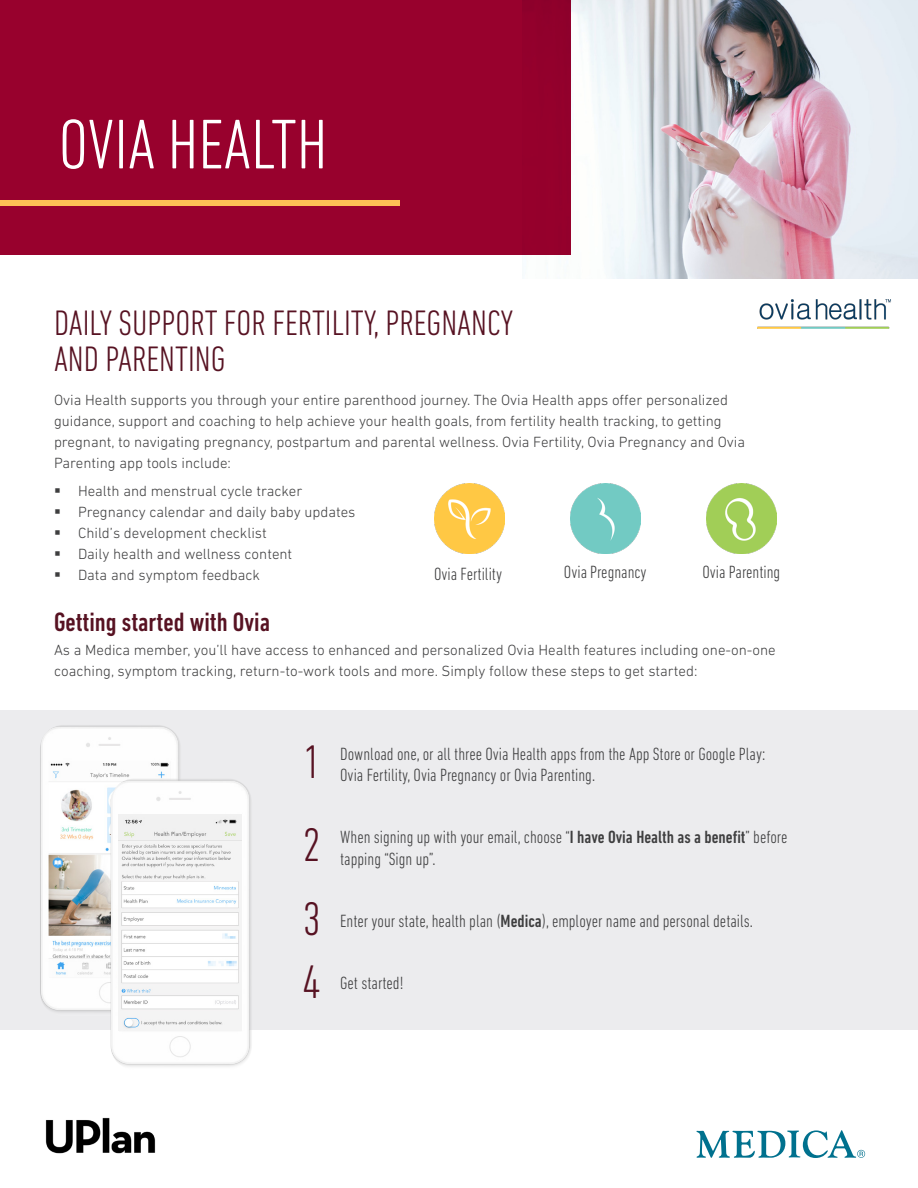
<style>
.page{position:relative;width:918px;height:1188px;background:#fff}
.page>*{position:absolute;margin:0;border:0;box-sizing:border-box;transform-origin:0 0}
.t1{font:300 condensed 71.4px "DIN Next LT Pro";color:#fff}
.t2{font:300 condensed 48px "DIN Next LT Pro";color:#571222}
.A_Head{font:300 condensed 36px/36px "DIN Next LT Pro";color:#571222}
.A_Head-2{font:500 condensed 27px "DIN Next LT Pro";color:#571222}
.A_Head-3{font:300 condensed 18px/21.6px "DIN Next LT Pro";color:#3e3e3f}
.A_Head-4{font:300 15px/21px "DIN Next LT Pro";color:#3e3e3f}
.s1{font-weight:500}
</style>
<div class="page">
<svg style="left:697px;top:1130px;width:168px;height:28px"></svg>
<img style="left:571px;top:0;width:347px;height:279px">
<div style="left:0;top:0;width:571px;height:255px;background:#98012d"></div>
<div style="left:0;top:200px;width:400px;height:6px;background:#fdc056"></div>
<img style="left:757px;top:299px;width:134px;height:30px">
<img style="left:434px;top:483px;width:70px;height:71px">
<img style="left:706px;top:483px;width:70px;height:71px">
<img style="left:570px;top:483px;width:70px;height:71px">
<div style="left:0;top:710px;width:918px;height:320px;background:#ececee"></div>
<img style="left:40px;top:725px;width:140px;height:290px">
<img style="left:111px;top:778px;width:141px;height:289px">
<img style="left:118px;top:815px;width:124px;height:215px">
<img style="left:45px;top:1117px;width:111px;height:37px">
<p class="t1" style="left:59px;top:104px;width:270px">OVIA HEALTH</p>
<p class="A_Head" style="left:54px;top:304px;width:461px">DAILY SUPPORT FOR FERTILITY, PREGNANCY<br>AND PARENTING</p>
<p class="A_Head-4" style="left:54px;top:390px;width:693px">Ovia Health supports you through your entire parenthood journey. The Ovia Health apps offer personalized guidance, support and coaching to help achieve your health goals, from fertility health tracking, to getting pregnant, to navigating pregnancy, postpartum and parental wellness. Ovia Fertility, Ovia Pregnancy and Ovia Parenting app tools include:</p>
<p class="A_Head-4" style="left:78px;top:480px;width:226px">Health and menstrual cycle tracker</p>
<p class="A_Head-4" style="left:78px;top:501px;width:279px">Pregnancy calendar and daily baby updates</p>
<p class="A_Head-4" style="left:78px;top:522px;width:190px">Child’s development checklist</p>
<p class="A_Head-4" style="left:78px;top:543px;width:216px">Daily health and wellness content</p>
<p class="A_Head-4" style="left:78px;top:564px;width:183px">Data and symptom feedback</p>
<p class="A_Head-2" style="left:54px;top:607px;width:218px">Getting started with Ovia</p>
<p class="A_Head-4" style="left:54px;top:639px;width:723px">As a Medica member, you’ll have access to enhanced and personalized Ovia Health features including one-on-one coaching, symptom tracking, return-to-work tools and more. Simply follow these steps to get started:</p>
<p class="A_Head-3" style="left:434px;top:563px;width:70px">Ovia Fertility</p>
<p class="A_Head-3" style="left:564px;top:561px;width:84px">Ovia Pregnancy</p>
<p class="A_Head-3" style="left:702px;top:561px;width:79px">Ovia Parenting</p>
<p class="t2" style="left:303px;top:734px;width:19px">1</p>
<p class="t2" style="left:303px;top:817px;width:19px">2</p>
<p class="t2" style="left:303px;top:891px;width:19px">3</p>
<p class="t2" style="left:303px;top:955px;width:19px">4</p>
<p class="A_Head-3" style="left:340px;top:743px;width:427px">Download one, or all three Ovia Health apps from the App Store or Google Play:<br>Ovia Fertility, Ovia Pregnancy or Ovia Parenting.</p>
<p class="A_Head-3" style="left:340px;top:826px;width:449px">When signing up with your email, choose “<span class="s1">I have Ovia Health as a benefit</span>” before tapping “Sign up”.</p>
<p class="A_Head-3" style="left:340px;top:910px;width:414px">Enter your state, health plan (<span class="s1">Medica</span>), employer name and personal details.</p>
<p class="A_Head-3" style="left:340px;top:972px;width:65px">Get started!</p>
</div>
